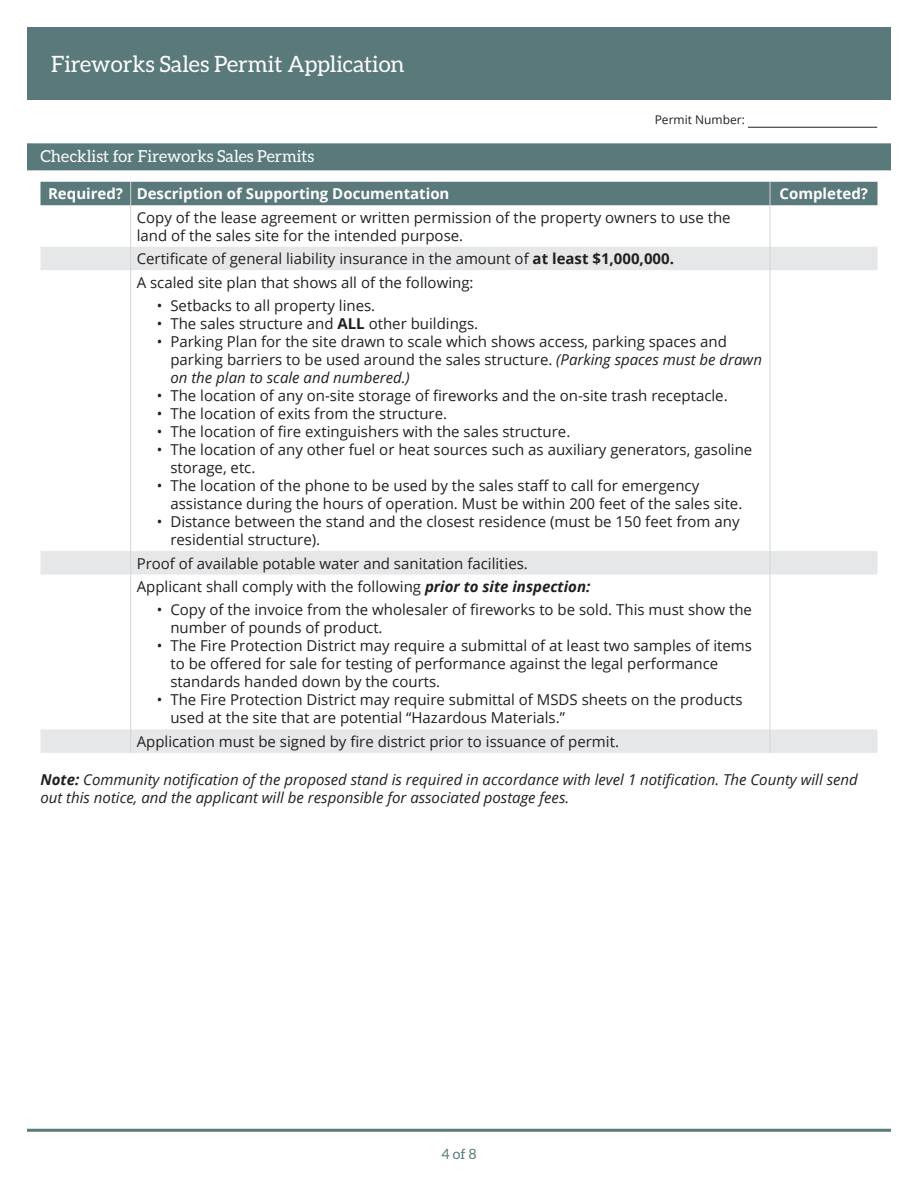
<style>
.page{position:relative;width:918px;height:1188px;background:#fff}
.page>*{position:absolute;margin:0;border:0;box-sizing:border-box;transform-origin:0 0}
.t1{font:22.5px "Aleo";color:#fff}
.t2{font:16.5px "Aleo";color:#fff}
.t3{font:15px/18px "Open Sans";color:#231f20}
.t4{font:italic 15px/18px "Open Sans";color:#231f20}
.t5{font:700 15px "Open Sans";color:#fff}
.t6{font:14.25px "Aleo";color:#59797a}
.t7{font:12px "Open Sans";color:#231f20}
.s1{font-weight:700}
.s2{font-style:italic}
.s3{font-weight:700;font-style:italic}
</style>
<div class="page">
<div style="left:27px;top:27px;width:864px;height:72px;background:#59797a"></div>
<hr style="left:27px;top:1129px;width:864px;height:3px;background:#59797a">
<hr style="left:748px;top:127px;width:129px;height:1px;background:#231f20">
<div style="left:27px;top:143px;width:864px;height:27px;background:#59797a"></div>
<svg style="left:40px;top:247px;width:838px;height:506px"></svg>
<hr style="left:130px;top:205px;width:1px;height:42px;background:#d1d3d4">
<hr style="left:770px;top:205px;width:1px;height:42px;background:#d1d3d4">
<svg style="left:130px;top:247px;width:1px;height:23px"></svg>
<svg style="left:770px;top:247px;width:1px;height:23px"></svg>
<hr style="left:130px;top:270px;width:1px;height:281px;background:#d1d3d4">
<hr style="left:770px;top:270px;width:1px;height:281px;background:#d1d3d4">
<div style="left:40px;top:182px;width:838px;height:23px;background:#59797a"></div>
<svg style="left:130px;top:551px;width:1px;height:24px"></svg>
<svg style="left:770px;top:551px;width:1px;height:24px"></svg>
<hr style="left:130px;top:575px;width:1px;height:154px;background:#d1d3d4">
<hr style="left:770px;top:575px;width:1px;height:154px;background:#d1d3d4">
<svg style="left:130px;top:729px;width:1px;height:24px"></svg>
<svg style="left:770px;top:729px;width:1px;height:24px"></svg>
<h1 class="t1" style="left:51px;top:51px;width:355px">Fireworks Sales Permit Application</h1>
<p class="t7" style="left:655px;top:112px;width:92px">Permit Number:</p>
<p class="t2" style="left:40px;top:147px;width:275px">Checklist for Fireworks Sales Permits</p>
<p class="t5" style="left:48px;top:183px;width:403px">Required? Description of Supporting Documentation</p>
<p class="t5" style="left:779px;top:183px;width:90px">Completed?</p>
<p class="t3" style="left:137px;top:208px;width:595px">Copy of the lease agreement or written permission of the property owners to use the land of the sales site for the intended purpose.</p>
<p class="t3" style="left:137px;top:247px;width:539px;line-height:23.5px">Certificate of general liability insurance in the amount of <span class="s1">at least $1,000,000.<br></span>A scaled site plan that shows all of the following:</p>
<p class="t3" style="left:157px;top:296px;width:220px">• Setbacks to all property lines.</p>
<p class="t3" style="left:157px;top:314px;width:323px">• The sales structure and <span class="s1">ALL</span> other buildings.</p>
<p class="t3" style="left:170px;top:332px;width:593px;text-indent:-13px">• Parking Plan for the site drawn to scale which shows access, parking spaces and parking barriers to be used around the sales structure. <span class="s2">(Parking spaces must be drawn on the plan to scale and numbered.)</span></p>
<p class="t3" style="left:157px;top:386px;width:572px">• The location of any on-site storage of fireworks and the on-site trash receptacle.</p>
<p class="t3" style="left:157px;top:404px;width:292px">• The location of exits from the structure.</p>
<p class="t3" style="left:157px;top:422px;width:415px">• The location of fire extinguishers with the sales structure.</p>
<p class="t3" style="left:170px;top:440px;width:583px;text-indent:-14px">• The location of any other fuel or heat sources such as auxiliary generators, gasoline storage, etc.</p>
<p class="t3" style="left:170px;top:476px;width:573px;text-indent:-14px">• The location of the phone to be used by the sales staff to call for emergency assistance during the hours of operation. Must be within 200 feet of the sales site.</p>
<p class="t3" style="left:170px;top:512px;width:571px;text-indent:-14px">• Distance between the stand and the closest residence (must be 150 feet from any residential structure).</p>
<p class="t3" style="left:137px;top:551px;width:455px;line-height:23.5px">Proof of available potable water and sanitation facilities.<br>Applicant shall comply with the following <span class="s3">prior to site inspection:</span></p>
<p class="t3" style="left:170px;top:601px;width:583px;text-indent:-14px">• Copy of the invoice from the wholesaler of fireworks to be sold. This must show the number of pounds of product.</p>
<p class="t3" style="left:170px;top:637px;width:583px;text-indent:-14px">• The Fire Protection District may require a submittal of at least two samples of items to be offered for sale for testing of performance against the legal performance standards handed down by the courts.</p>
<p class="t3" style="left:170px;top:691px;width:574px;text-indent:-14px">• The Fire Protection District may require submittal of MSDS sheets on the products used at the site that are potential “Hazardous Materials.”</p>
<p class="t3" style="left:137px;top:732px;width:484px">Application must be signed by fire district prior to issuance of permit.</p>
<p class="t4" style="left:40px;top:770px;width:819px"><span class="s1">Note:</span> Community notification of the proposed stand is required in accordance with level 1 notification. The County will send out this notice, and the applicant will be responsible for associated postage fees.</p>
<p class="t6" style="left:442px;top:1146px;width:36px">4 of 8</p>
</div>
